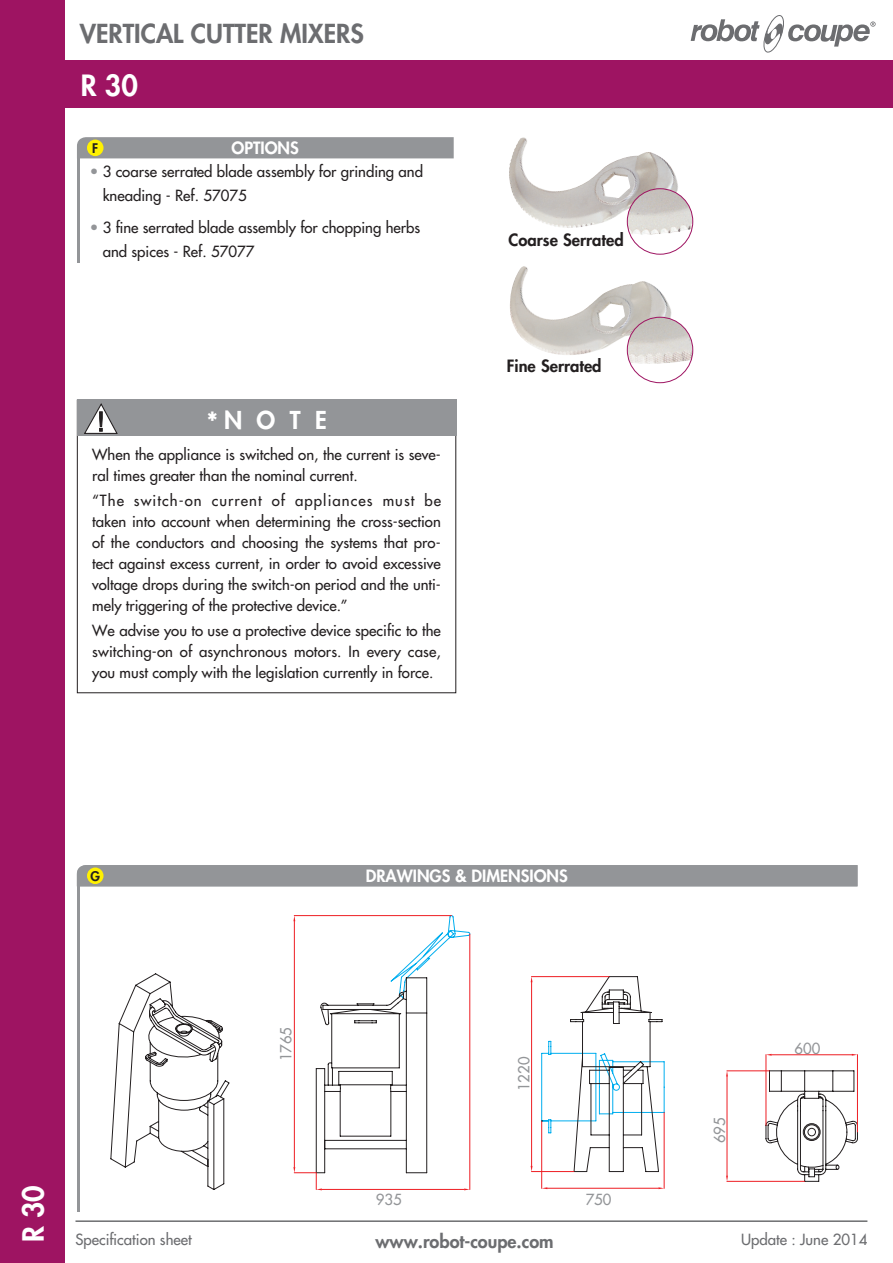
<style>
.page{position:relative;width:893px;height:1263px;background:#fff}
.page>*{position:absolute;margin:0;border:0;box-sizing:border-box;transform-origin:0 0}
.t1{font:800 28.5px "Futura";color:#fff}
.t2{font:800 25.5px "Futura";color:#6c6d70}
.t3{font:800 24px "Futura";color:#fff}
.t4{font:800 18px "Futura";color:#6c6d70}
.t5{font:800 16.5px "Futura";color:#fff}
.t6{font:800 16.5px "Futura";color:#231f20}
.t7{font:15px/21px "Futura";color:#231f20}
.t8{font:15px "Futura";color:#6c6d70}
.t9{font:14.85px "Futura";color:#939598}
.t10{font:800 12.9px "Futura";color:#231f20}
.s1{color:#939598}
.s2{font-size:28.5px}
</style>
<div class="page">
<div style="left:0;top:60px;width:893px;height:47px;background:#9e1462"></div>
<div style="left:0;top:0;width:65px;height:1263px;background:#9e1462"></div>
<svg style="left:691px;top:15px;width:185px;height:37px"></svg>
<img style="left:509px;top:137px;width:169px;height:91px">
<img style="left:627px;top:189px;width:66px;height:46px">
<div style="left:627px;top:188px;width:66px;height:67px;border:1px solid #9e1462;border-radius:50%"></div>
<img style="left:510px;top:266px;width:162px;height:89px">
<img style="left:627px;top:317px;width:66px;height:48px">
<div style="left:627px;top:317px;width:66px;height:66px;border:1px solid #9e1462;border-radius:50%"></div>
<div style="left:77px;top:400px;width:379px;height:36px;background:#939598"></div>
<svg style="left:84px;top:403px;width:34px;height:31px"></svg>
<hr style="left:77px;top:878px;width:2px;height:334px;background:#939598">
<div style="left:77px;top:865px;width:781px;height:21px;background:#939598"></div>
<div style="left:87px;top:867px;width:17px;height:17px;background:#fff101;border-radius:50%"></div>
<hr style="left:76px;top:1220px;width:791px;height:2px;background:#6c6d70">
<hr style="left:77px;top:150px;width:2px;height:112px;background:#939598">
<div style="left:77px;top:137px;width:377px;height:21px;background:#939598"></div>
<div style="left:87px;top:140px;width:17px;height:16px;background:#fff101;border-radius:50%"></div>
<svg style="left:110px;top:973px;width:119px;height:217px"></svg>
<hr style="left:470px;top:934px;width:1px;height:255px;background:#ee1d23">
<svg style="left:293px;top:915px;width:177px;height:275px"></svg>
<hr style="left:531px;top:976px;width:78px;height:1px;background:#ee1d23">
<hr style="left:531px;top:1171px;width:43px;height:1px;background:#ee1d23">
<hr style="left:531px;top:982px;width:1px;height:184px;background:#ee1d23">
<hr style="left:541px;top:1121px;width:1px;height:67px;background:#ee1d23">
<hr style="left:664px;top:1113px;width:1px;height:75px;background:#ee1d23">
<hr style="left:547px;top:1188px;width:112px;height:1px;background:#ee1d23">
<svg style="left:541px;top:976px;width:123px;height:196px"></svg>
<svg style="left:766px;top:1070px;width:92px;height:112px"></svg>
<hr style="left:766px;top:1055px;width:1px;height:70px;background:#ee1d23">
<hr style="left:857px;top:1055px;width:1px;height:77px;background:#ee1d23">
<hr style="left:772px;top:1054px;width:80px;height:1px;background:#ee1d23">
<hr style="left:727px;top:1071px;width:42px;height:1px;background:#ee1d23">
<hr style="left:727px;top:1181px;width:78px;height:1px;background:#ee1d23">
<hr style="left:727px;top:1076px;width:1px;height:100px;background:#ee1d23">
<h2 class="t2" style="left:80px;top:16px;width:286px">VERTICAL CUTTER MIXERS</h2>
<h1 class="t1" style="left:81px;top:66px;width:59px">R 30</h1>
<p class="t10" style="left:92px;top:139px;width:8px">F</p>
<p class="t5" style="left:231px;top:137px;width:69px">OPTIONS</p>
<p class="t7" style="left:103px;top:159px;width:322px;line-height:24px;text-indent:-13px"><span class="s1">•</span> 3 coarse serrated blade assembly for grinding and kneading - Ref. 57075</p>
<p class="t7" style="left:103px;top:216px;width:319px;line-height:24px;text-indent:-13px"><span class="s1">•</span> 3 fine serrated blade assembly for chopping herbs and spices - Ref. 57077</p>
<h3 class="t3" style="left:206px;top:404px;width:44px"><span class="s2">*</span>note</h3>
<p class="t7" style="left:92px;top:444px;width:350px">When the appliance is switched on, the current is seve&shy;ral times greater than the nominal current.</p>
<p class="t7" style="left:92px;top:490px;width:350px;text-align:justify">“The switch-on current of appliances must be taken into account when determining the cross-section of the conductors and choosing the systems that pro&shy;tect against excess current, in order to avoid excessive voltage drops during the switch-on period and the unti&shy;mely triggering of the protective device.”</p>
<p class="t7" style="left:92px;top:620px;width:350px;text-align:justify">We advise you to use a protective device specific to the switching-on of asynchronous motors. In every case, you must comply with the legislation currently in force.</p>
<p class="t6" style="left:509px;top:229px;width:117px">Coarse Serrated</p>
<p class="t6" style="left:507px;top:355px;width:96px">Fine Serrated</p>
<p class="t10" style="left:90px;top:867px;width:11px">GF</p>
<p class="t5" style="left:366px;top:865px;width:165px">DRAWINGS &amp; DIMENS</p>
<p class="t5" style="left:373px;top:865px;width:197px">ACCESSOIRES EN OPTIONS</p>
<h1 class="t1" style="left:14px;top:1242px;width:59px;rotate:-90deg">R 30</h1>
<p class="t9" style="left:277px;top:1061px;width:36px;rotate:-90deg">1765</p>
<p class="t9" style="left:376px;top:1190px;width:27px">935</p>
<p class="t9" style="left:515px;top:1091px;width:36px;rotate:-90deg">1220</p>
<p class="t9" style="left:586px;top:1190px;width:27px">750</p>
<p class="t9" style="left:710px;top:1143px;width:27px;rotate:-90deg">695</p>
<p class="t9" style="left:794px;top:1039px;width:27px">600</p>
<p class="t8" style="left:76px;top:1230px;width:118px">Specification sheet</p>
<p class="t4" style="left:376px;top:1229px;width:180px">www.robot-coupe.com</p>
<p class="t8" style="left:741px;top:1230px;width:128px">Update : June 2014</p>
</div>
